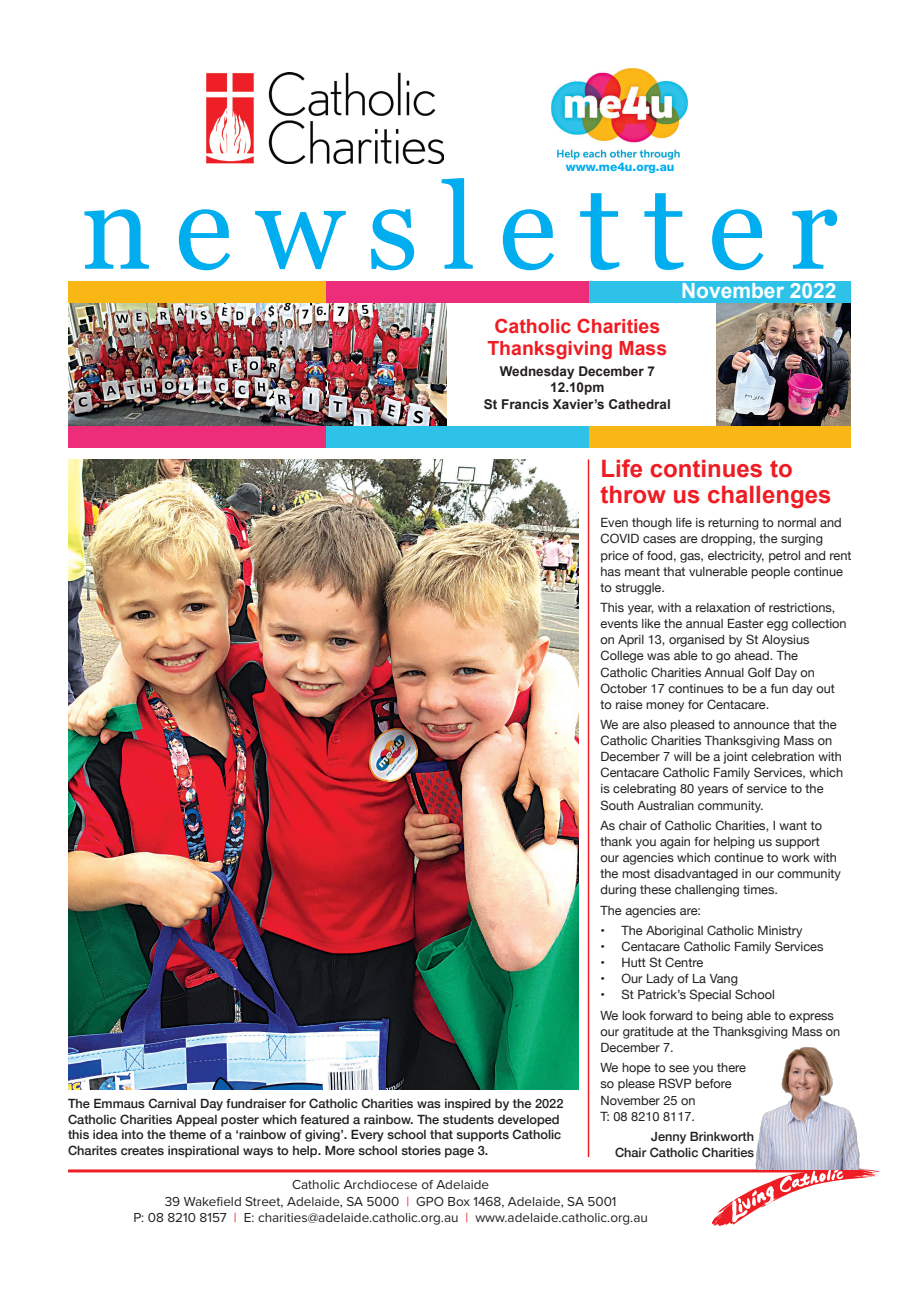
<style>
.page{position:relative;width:919px;height:1289px;background:#fff}
.page>*{position:absolute;margin:0;border:0;box-sizing:border-box;transform-origin:0 0}
.Body_text{font:120px "Georgia";letter-spacing:.19em;color:#00aeef}
.Main_headline{font:700 24px/25.8px "Arial";color:#ee1d23}
.Body_text-2{font:700 21px "Arial";color:#fff}
.Main_headline-2{font:700 19.5px/22.5px "Arial";color:#ee1d23;text-align:center}
.Body_text-3{font:13.5px/16.5px "Proxima Nova";color:#231f20;text-align:center}
.Main_headline-3{font:700 13.5px/16.5px "Arial";color:#231f20;text-align:center}
.Body_Text{font:12.75px/16px "Helvetica Neue";color:#231f20}
.New_caption{font:500 12.75px/15.8px "Helvetica Neue";color:#231f20;text-align:right}
.New_body_text{font:800 12px "Helvetica Neue";color:#00aeef}
.s1{color:#ee1d23}
</style>
<div class="page">
<img style="left:716px;top:302px;width:134px;height:124px">
<img style="left:68px;top:302px;width:378px;height:124px">
<hr style="left:68px;top:1169px;width:782px;height:3px;background:#ee1d23">
<img style="left:551px;top:68px;width:136px;height:91px">
<img style="left:206px;top:72px;width:237px;height:92px">
<svg style="left:711px;top:1169px;width:168px;height:56px"></svg>
<div style="left:68px;top:426px;width:262px;height:22px;background:#ee2d7a"></div>
<div style="left:588px;top:426px;width:262px;height:22px;background:#f9b716"></div>
<div style="left:326px;top:426px;width:262px;height:22px;background:#2ec2e9"></div>
<div style="left:68px;top:281px;width:262px;height:21px;background:#f9b716"></div>
<div style="left:588px;top:281px;width:262px;height:21px;background:#2ec2e9"></div>
<div style="left:326px;top:281px;width:262px;height:21px;background:#ee2d7a"></div>
<hr style="left:587px;top:459px;width:2px;height:698px;background:#ee1d23">
<img style="left:755px;top:1046px;width:107px;height:123px">
<img style="left:68px;top:459px;width:510px;height:630px">
<p class="New_body_text" style="left:565px;top:159px;width:110px">www.me4u.org.au</p>
<p class="Body_text" style="left:81px;top:159px;width:758px">newsletter</p>
<p class="Body_text-2" style="left:681px;top:277px;width:157px">November 2022</p>
<p class="Main_headline-2" style="left:487px;top:315px;width:181px">Catholic Charities<br>Thanksgiving Mass</p>
<p class="Main_headline-3" style="left:484px;top:363px;width:188px">Wednesday December 7<br>12.10pm<br>St Francis Xavier’s Cathedral</p>
<p class="New_caption" style="left:68px;top:1094px;width:497px;text-align:left">The Emmaus Carnival Day fundraiser for Catholic Charities was inspired by the 2022<br>Catholic Charities Appeal poster which featured a rainbow. The students developed this idea into the theme of a ‘rainbow of giving’. Every school that supports Catholic Charites creates inspirational ways to help. More school stories page 3.</p>
<p class="Main_headline" style="left:600px;top:456px;width:232px">Life continues to throw us challenges</p>
<p class="Body_Text" style="left:600px;top:515px;width:252px">Even though life is returning to normal and COVID cases are dropping, the surging price of food, gas, electricity, petrol and rent has meant that vulnerable people continue to struggle.</p>
<p class="Body_Text" style="left:600px;top:600px;width:248px">This year, with a relaxation of restrictions, events like the annual Easter egg collection on April 13, organised by St Aloysius College was able to go ahead. The Catholic Charities Annual Golf Day on October 17 continues to be a fun day out to raise money for Centacare.</p>
<p class="Body_Text" style="left:600px;top:717px;width:244px">We are also pleased to announce that the Catholic Charities Thanksgiving Mass on December 7 will be a joint celebration with Centacare Catholic Family Services, which is celebrating 80 years of service to the South Australian community.</p>
<p class="Body_Text" style="left:600px;top:818px;width:242px">As chair of Catholic Charities, I want to thank you again for helping us support our agencies which continue to work with the most disadvantaged in our community during these challenging times.</p>
<p class="Body_Text" style="left:600px;top:902px;width:102px">The agencies are:</p>
<p class="Body_Text" style="left:600px;top:923px;width:203px">• The Aboriginal Catholic Ministry</p>
<p class="Body_Text" style="left:600px;top:939px;width:224px">• Centacare Catholic Family Services</p>
<p class="Body_Text" style="left:600px;top:955px;width:104px">• Hutt St Centre</p>
<p class="Body_Text" style="left:600px;top:971px;width:139px">• Our Lady of La Vang</p>
<p class="Body_Text" style="left:600px;top:987px;width:176px">• St Patrick’s Special School</p>
<p class="Body_Text" style="left:600px;top:1007px;width:241px">We look forward to being able to express our gratitude at the Thanksgiving Mass on<br>December 7.</p>
<p class="Body_Text" style="left:600px;top:1060px;width:147px">We hope to see you there so please RSVP before<br>November 25 on<br>T: 08 8210 8117.</p>
<p class="New_caption" style="left:615px;top:1127px;width:141px">Jenny Brinkworth<br>Chair Catholic Charities</p>
<p class="Body_text-3" style="left:133px;top:1175px;width:516px">Catholic Archdiocese of Adelaide<br>39 Wakefield Street, Adelaide, SA 5000 <span class="s1">|</span> GPO Box 1468, Adelaide, SA 5001<br>P: 08 8210 8157 <span class="s1">|</span> E: charities@adelaide.catholic.org.au <span class="s1">|</span> www.adelaide.catholic.org.au</p>
</div>
